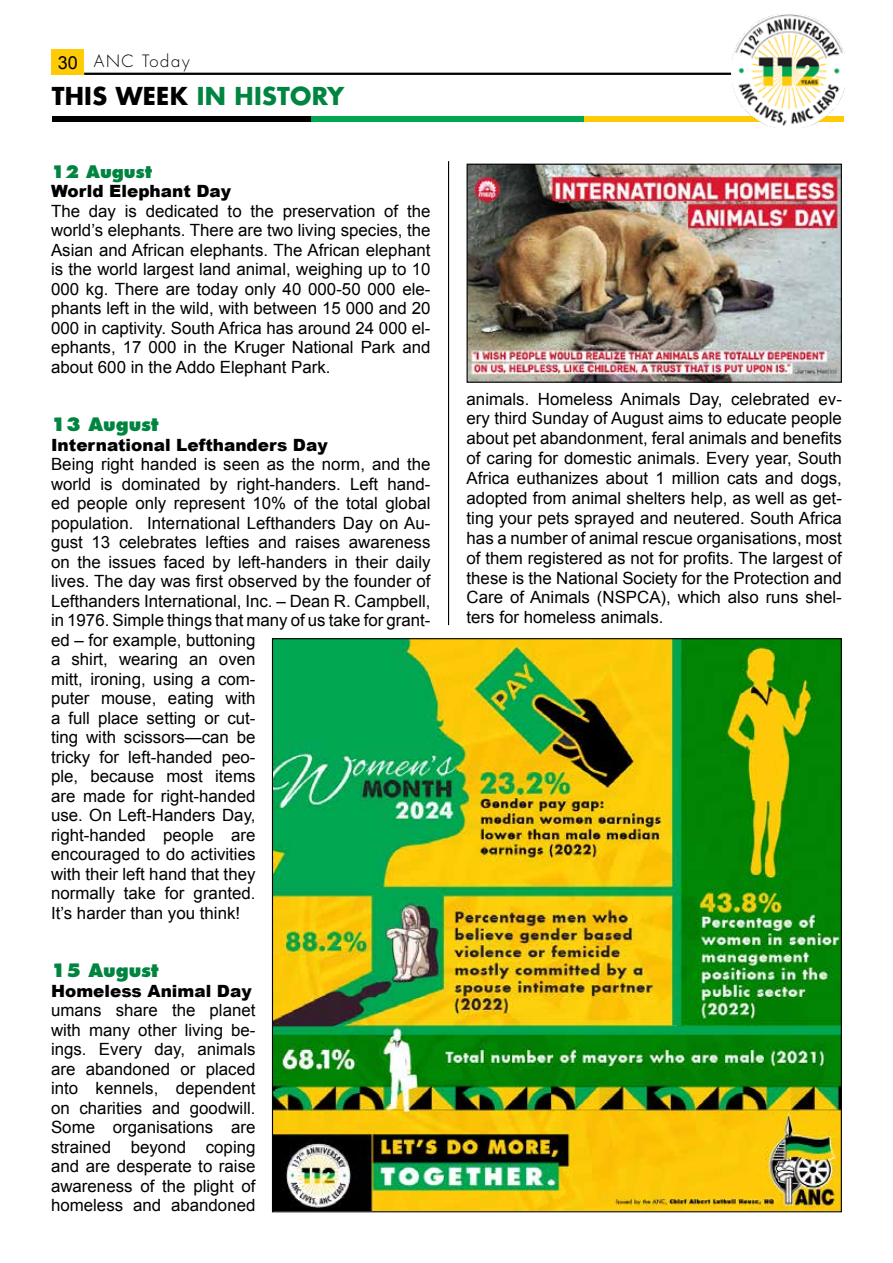
<style>
.page{position:relative;width:893px;height:1263px;background:#fff}
.page>*{position:absolute;margin:0;border:0;box-sizing:border-box;transform-origin:0 0}
.t1{font:700 24px "Futura Std";letter-spacing:.01em;color:#008541}
.t2{font:800 18px "Futura Std";color:#008541}
.t3{font:16.8px/19.5px "Arial";color:#000;text-align:justify}
.t4{font:900 16.8px "Arial";color:#000}
.t5{font:800 16.8px "Futura Std";color:#008541}
.t6{font:300 16.5px "Futura Std";letter-spacing:.1em;color:#000}
.s1{font-family:"Arial";font-weight:400;font-size:18px}
.s2{color:#000}
</style>
<div class="page">
<div style="left:52px;top:50px;width:32px;height:25px;background:#ffcb05"></div>
<hr style="left:84px;top:73px;width:653px;height:2px;background:#000">
<div style="left:52px;top:116px;width:260px;height:6px;background:#000"></div>
<div style="left:312px;top:116px;width:272px;height:6px;background:#00a651"></div>
<div style="left:584px;top:116px;width:260px;height:6px;background:#ffcb05"></div>
<img style="left:732px;top:14px;width:113px;height:114px">
<hr style="left:448px;top:161px;width:1px;height:464px;background:#000">
<img style="left:469px;top:166px;width:371px;height:215px">
<div style="left:467px;top:164px;width:375px;height:219px;border:1px solid #000"></div>
<img style="left:274px;top:640px;width:566px;height:570px">
<p class="t6" style="left:58px;top:51px;width:133px"><span class="s1">30</span> ANC Today</p>
<h1 class="t1" style="left:52px;top:80px;width:294px"><span class="s2">THIS WEEK</span> IN HISTORY</h1>
<p class="t5" style="left:51px;top:161px;width:102px">12 August</p>
<p class="t4" style="left:51px;top:179px;width:182px">World Elephant Day</p>
<p class="t3" style="left:51px;top:201px;width:381px">The day is dedicated to the preservation of the world’s elephants. There are two living species, the Asian and African elephants. The African elephant is the world largest land animal, weighing up to 10<br>000 kg. There are today only 40 000-50 000 ele&shy;phants left in the wild, with between 15 000 and 20<br>000 in captivity. South Africa has around 24 000 el&shy;ephants, 17 000 in the Kruger National Park and about 600 in the Addo Elephant Park.</p>
<p class="t2" style="left:51px;top:413px;width:109px">13 August</p>
<p class="t4" style="left:51px;top:432px;width:278px">International Lefthanders Day</p>
<p class="t3" style="left:51px;top:455px;width:381px;text-align:left">Being right handed is seen as the norm, and the world is dominated by right-handers. Left hand&shy;ed people only represent 10% of the total global population. International Lefthanders Day on Au&shy;gust 13 celebrates lefties and raises awareness on the issues faced by left-handers in their daily lives. The day was first observed by the founder of Lefthanders International, Inc. – Dean R. Campbell, in 1976. Simple things that many of us take for grant&shy;ed – for example, buttoning<br>a shirt, wearing an oven<br>mitt, ironing, using a com-<br>puter mouse, eating with<br>a full place setting or cut-<br>ting with scissors—can be<br>tricky for left-handed peo-<br>ple, because most items<br>are made for right-handed<br>use. On Left-Handers Day,<br>right-handed people are<br>encouraged to do activities<br>with their left hand that they<br>normally take for granted.<br>It’s harder than you think!</p>
<p class="t2" style="left:51px;top:959px;width:109px">15 August</p>
<p class="t4" style="left:51px;top:978px;width:202px">Homeless Animal Day</p>
<p class="t3" style="left:51px;top:1001px;width:206px">umans share the planet with many other living be&shy;ings. Every day, animals are abandoned or placed into kennels, dependent on charities and goodwill.<br>Some organisations are strained beyond coping and are desperate to raise awareness of the plight of homeless and abandoned</p>
<p class="t3" style="left:467px;top:389px;width:377px;line-height:20px">animals. Homeless Animals Day, celebrated ev&shy;ery third Sunday of August aims to educate people about pet abandonment, feral animals and benefits of caring for domestic animals. Every year, South Africa euthanizes about 1 million cats and dogs, adopted from animal shelters help, as well as get&shy;ting your pets sprayed and neutered. South Africa has a number of animal rescue organisations, most of them registered as not for profits. The largest of these is the National Society for the Protection and Care of Animals (NSPCA), which also runs shel&shy;ters for homeless animals.</p>
</div>
